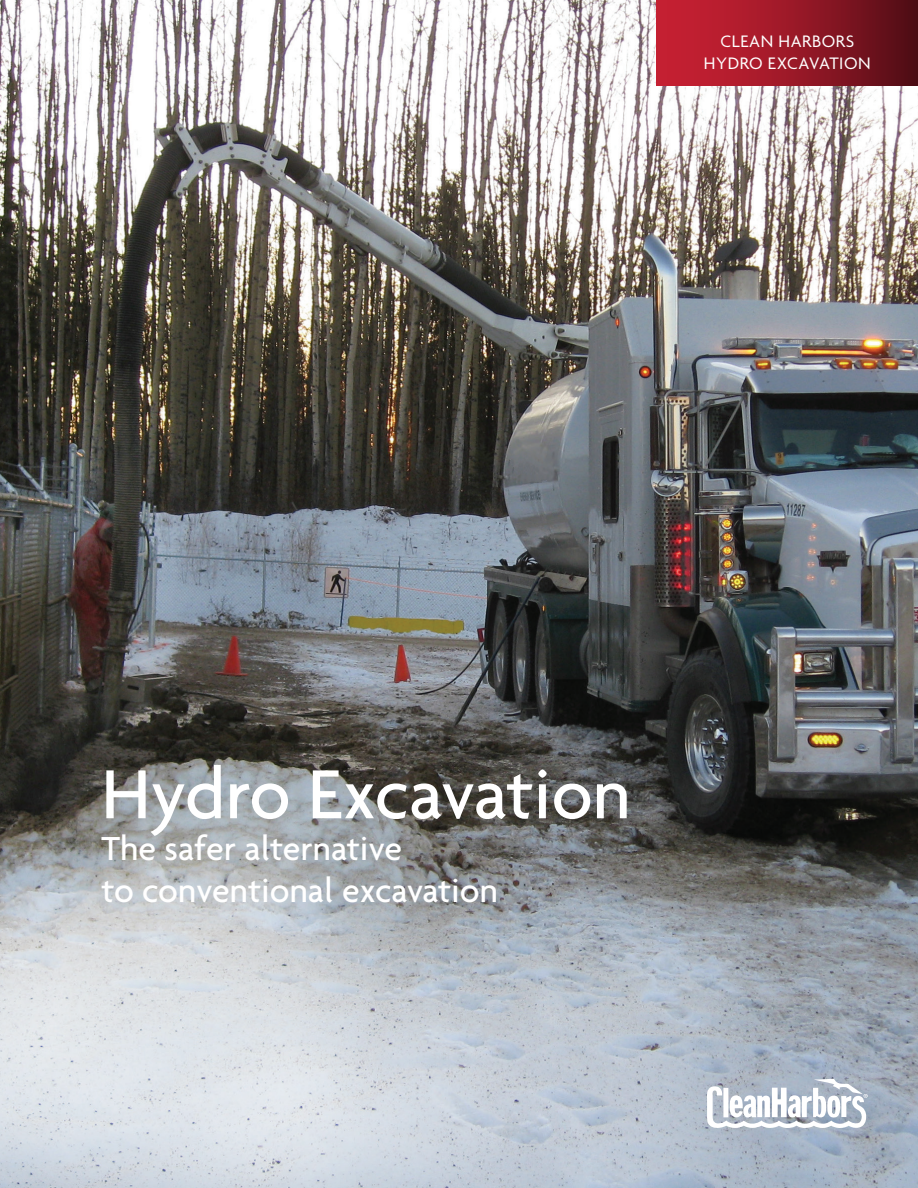
<style>
.page{position:relative;width:918px;height:1188px;background:#fff}
.page>*{position:absolute;margin:0;border:0;box-sizing:border-box;transform-origin:0 0}
.t1{font:500 75px "Agenda";color:#fff}
.t2{font:500 36px/42px "Agenda";color:#fff}
.Body{font:18px/21.6px "Agenda";letter-spacing:.03em;color:#fff;text-align:center}
</style>
<div class="page">
<img style="left:0;top:0;width:918px;height:1188px">
<div style="left:657px;top:0;width:261px;height:85px;background:linear-gradient(to right,#d52236,#580e17)"></div>
<svg style="left:707px;top:1079px;width:161px;height:50px"></svg>
<p class="Body" style="left:704px;top:32px;width:168px">CLEAN HARBORS<br>HYDRO EXCAVATION</p>
<p class="t1" style="left:102px;top:749px;width:531px">Hydro Excavation</p>
<p class="t2" style="left:102px;top:827px;width:398px">The safer alternative<br>to conventional excavation</p>
</div>
